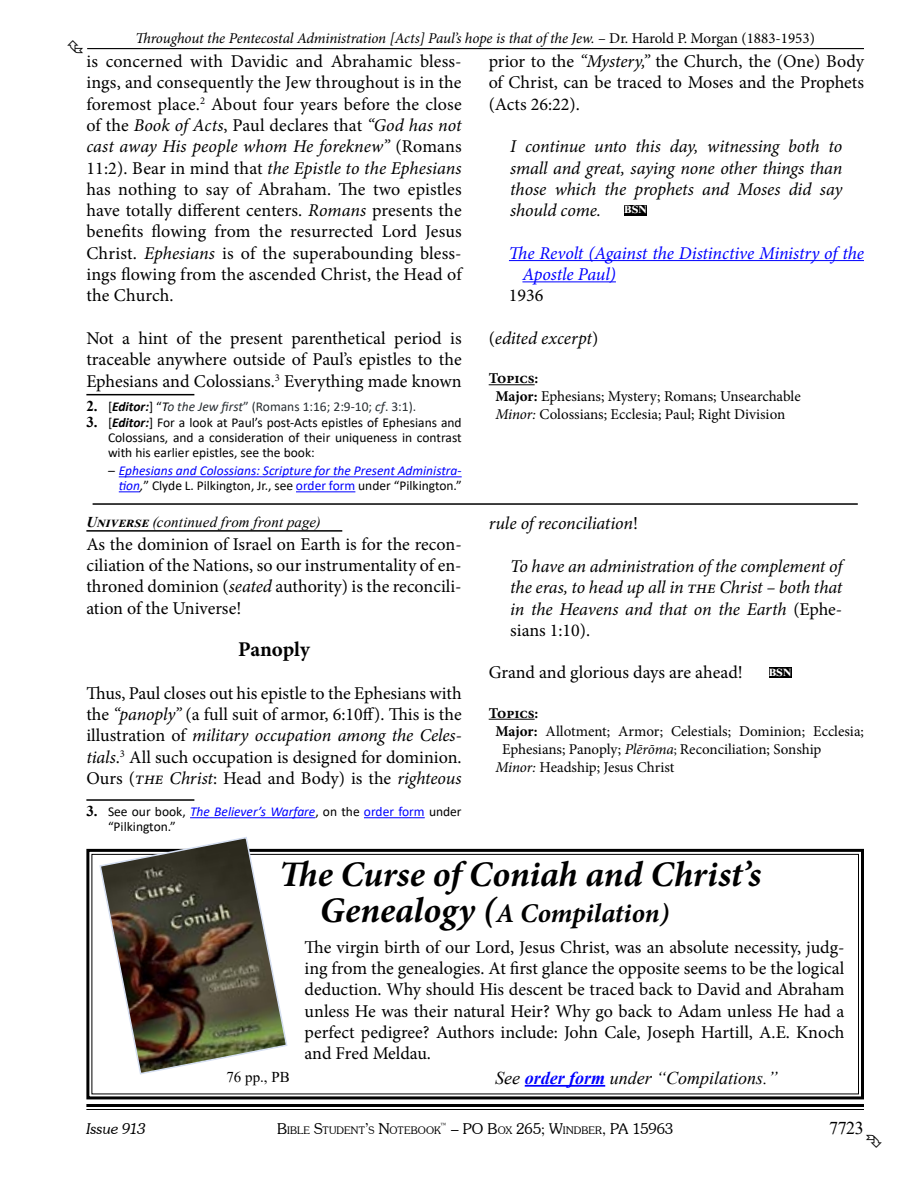
<style>
.page{position:relative;width:918px;height:1188px;background:#fff}
.page>*{position:absolute;margin:0;border:0;box-sizing:border-box;transform-origin:0 0}
.t1{font:italic 700 36px "Minion Pro";letter-spacing:-.005em;color:#000}
.t2{font:italic 700 27px "Minion Pro";color:#000}
.t3{font:700 21px "Minion Pro";letter-spacing:-.005em;color:#000}
.t4{font:18px/21.3px "Minion Pro";color:#000;text-align:justify}
.t5{font:italic 18px/21.3px "Minion Pro";letter-spacing:-.005em;color:#000;text-align:justify}
.t6{font:italic 18px/21.3px "Minion Pro";letter-spacing:-.01em;color:#00f}
.t7{font:italic 18px "Times New Roman";color:#000}
.t8{font:18px "Times New Roman";color:#000}
.t9{font:15px/18px "Minion Pro";color:#000}
.t10{font:italic 15px "Minion Pro";letter-spacing:-.015em;color:#000}
.t11{font:italic 15px "Times New Roman";letter-spacing:.005em;color:#000}
.t12{font:300 15px "Souvenir IT Cby BT";color:#000}
.t13{font:italic 300 15px "Souvenir IT Cby BT";color:#000}
.t14{font:15px "Times New Roman";color:#000}
.t15{font:700 15px "Minion Pro";letter-spacing:-.005em;color:#000}
.t16{font:700 15px "Times New Roman";color:#fff}
.t17{font:13.5px/15px "Calibri";color:#000;text-align:justify}
.t18{font:italic 13.5px/15px "Calibri";color:#00f;text-align:right}
.t19{font:13.5px "Calibri";color:#292f33}
.t20{font:300 10.5px "Souvenir IT Cby BT";letter-spacing:.015em;color:#000}
.t21{font:300 8.7px "Souvenir IT Cby BT";color:#000}
.s1{font-style:normal}
.s2{font-style:italic}
.s3{font-family:"Times New Roman";font-weight:700;font-size:15px;color:#000}
.s4{color:#000}
.s5{font-weight:700;font-style:italic;color:#000}
.s6{font-style:italic;color:#000}
.s7{font-family:"Times New Roman";font-weight:700;font-size:15px}
.s8{font-weight:700;font-style:italic}
.s9{font-style:normal;color:#000}
.s10{font-weight:700}
.s11{font-style:italic;color:#00f}
.s12{color:#00f}
.s13{font-size:13.5px}
.s14{font-size:36px}
.s15{font-weight:700;color:#00f}
.s16{font-size:15px}
.s17{font-size:10.5px}
</style>
<div class="page">
<hr style="left:86px;top:1104px;width:778px;height:3px;background:#000">
<hr style="left:86px;top:1109px;width:778px;height:1px;background:#000">
<hr style="left:93px;top:503px;width:765px;height:2px;background:#000">
<hr style="left:87px;top:48px;width:777px;height:1px;background:#000">
<hr style="left:86px;top:394px;width:108px;height:1px;background:#000">
<hr style="left:119px;top:476px;width:343px;height:1px;background:#00f">
<svg style="left:119px;top:491px;width:21px;height:1px"></svg>
<hr style="left:296px;top:491px;width:59px;height:1px;background:#00f">
<hr style="left:509px;top:260px;width:355px;height:1px;background:#00f">
<hr style="left:522px;top:281px;width:94px;height:1px;background:#00f">
<hr style="left:489px;top:384px;width:46px;height:1px;background:#000">
<div style="left:624px;top:205px;width:23px;height:10px;background:#000"></div>
<svg style="left:86px;top:848px;width:778px;height:252px"></svg>
<img style="left:98px;top:837px;width:190px;height:238px">
<hr style="left:525px;top:1085px;width:80px;height:2px;background:#00f">
<hr style="left:86px;top:799px;width:108px;height:2px;background:#000">
<hr style="left:190px;top:817px;width:125px;height:1px;background:#00f">
<hr style="left:364px;top:817px;width:61px;height:1px;background:#00f">
<hr style="left:489px;top:719px;width:46px;height:1px;background:#000">
<div style="left:769px;top:668px;width:22px;height:10px;background:#000"></div>
<hr style="left:86px;top:530px;width:256px;height:2px;background:#000">
<p class="t10" style="left:136px;top:28px;width:681px">Throughout the Pentecostal Administration [Acts] Paul’s hope is that of the Jew. <span class="s1">– Dr. Harold P. Morgan (1883-1953)</span></p>
<p class="t4" style="left:86px;top:51px;width:377px">is concerned with Davidic and Abrahamic bless&shy;ings, and consequently the Jew throughout is in the foremost place.<sup>2</sup> About four years before the close of the <span class="s2">Book of Acts</span>, Paul declares that <span class="s2">“God has not cast away His people whom He foreknew”</span> (Romans 11:2). Bear in mind that <span class="s2">the Epistle to the Ephesians </span>has nothing to say of Abraham. The two epistles have totally different centers. <span class="s2">Romans</span> presents the benefits flowing from the resurrected Lord Jesus Christ. <span class="s2">Ephesians</span> is of the superabounding bless&shy;ings flowing from the ascended Christ, the Head of the Church.</p>
<p class="t4" style="left:86px;top:328px;width:377px">Not a hint of the present parenthetical period is traceable anywhere outside of Paul’s epistles to the Ephesians and Colossians.<sup>3</sup> Everything made known</p>
<p class="t19" style="left:86px;top:397px;width:331px"><span class="s3">2.</span> <span class="s4">[</span><span class="s5">Editor:</span><span class="s4">] “</span><span class="s6">T</span><span class="s2">o the Jew first</span>” (Romans 1:16; 2:9-10; <span class="s2">cf</span>. 3:1).</p>
<p class="t17" style="left:108px;top:415px;width:355px;text-indent:-22px"><span class="s7">3.</span> [<span class="s8">Editor:</span>] For a look at Paul’s post-Acts epistles of Ephesians and Colossians, and a consideration of their uniqueness in contrast with his earlier epistles, see the book:</p>
<p class="t18" style="left:108px;top:463px;width:355px"><span class="s4">–</span> Ephesians and Colossians: Scripture for the Present Administra&shy;tion<span class="s4">,</span><span class="s9">” Clyde L. Pilkington, Jr., see</span> <span class="s1">order form</span> <span class="s9">under “Pilkington.”</span></p>
<p class="t4" style="left:489px;top:51px;width:377px">prior to the <span class="s2">“Mystery,”</span> the Church, the (One) Body of Christ, can be traced to Moses and the Prophets (Acts 26:22).</p>
<p class="t5" style="left:510px;top:136px;width:334px">I continue unto this day, witnessing both to small and great, saying none other things than those which the prophets and Moses did say should come.</p>
<p class="t6" style="left:522px;top:242px;width:343px;text-indent:-14px">The Revolt (Against the Distinctive Ministry of the<br>Apostle Paul)</p>
<p class="t4" style="left:509px;top:285px;width:36px">1936</p>
<p class="t5" style="left:489px;top:328px;width:111px"><span class="s1">(</span>edited excerpt<span class="s1">)</span></p>
<p class="t9" style="left:495px;top:370px;width:307px;text-indent:-7px"><span class="s10">Topics:<br>Major:</span> Ephesians; Mystery; Romans; Unsearchable<br><span class="s2">Minor:</span> Colossians; Ecclesia; Paul; Right Division</p>
<p class="t16" style="left:624px;top:197px;width:24px">bsn</p>
<p class="t11" style="left:86px;top:511px;width:236px"><span class="s10">Universe</span> (continued from front page)</p>
<p class="t4" style="left:86px;top:533px;width:377px">As the dominion of Israel on Earth is for the recon&shy;ciliation of the Nations, so our instrumentality of en&shy;throned dominion (<span class="s2">seated</span> authority) is the reconcili&shy;ation of the Universe!</p>
<p class="t3" style="left:238px;top:635px;width:73px">Panoply</p>
<p class="t4" style="left:86px;top:682px;width:377px">Thus, Paul closes out his epistle to the Ephesians with the <span class="s2">“panoply”</span> (a full suit of armor, 6:10ff). This is the illustration of <span class="s2">military occupation among the Celes&shy;tials</span>.<sup>3</sup> All such occupation is designed for dominion.<br>Ours (<span class="s2">the Christ</span>: Head and Body) is the <span class="s2">righteous</span></p>
<p class="t17" style="left:108px;top:804px;width:355px;text-indent:-22px"><span class="s7">3.</span> See our book, <span class="s11">The Believer’s Warfare</span>, on the <span class="s12">order form</span> under “Pilkington.”</p>
<p class="t5" style="left:489px;top:513px;width:151px">rule of reconciliation<span class="s1">!</span></p>
<p class="t5" style="left:510px;top:556px;width:334px">To have an administration of the complement of the eras, to head up all in the Christ – both that in the Heavens and that on the Earth <span class="s1">(Ephe&shy;sians 1:10).</span></p>
<p class="t4" style="left:489px;top:662px;width:256px">Grand and glorious days are ahead!</p>
<p class="t15" style="left:489px;top:702px;width:51px">Topics:</p>
<p class="t9" style="left:495px;top:722px;width:370px"><span class="s10">Major:</span> Allotment; Armor; Celestials; Dominion; Ecclesia;</p>
<p class="t9" style="left:502px;top:740px;width:321px">Ephesians; Panoply; <span class="s2">Plērōma</span><span class="s13">;</span> Reconciliation; Sonship</p>
<p class="t9" style="left:495px;top:758px;width:181px"><span class="s2">Minor:</span> Headship; Jesus Christ</p>
<p class="t16" style="left:769px;top:660px;width:24px">bsn</p>
<h1 class="t1" style="left:279px;top:849px;width:484px">The Curse of Coniah and Christ’s</h1>
<h2 class="t2" style="left:320px;top:894px;width:351px"><span class="s14">Genealogy (</span>A Compilation)</h2>
<p class="t4" style="left:305px;top:936px;width:542px">The virgin birth of our Lord, Jesus Christ, was an absolute necessity, judg&shy;ing from the genealogies. At first glance the opposite seems to be the logical deduction. Why should His descent be traced back to David and Abraham unless He was their natural Heir? Why go back to Adam unless He had a perfect pedigree? Authors include: John Cale, Joseph Hartill, A.E. Knoch and Fred Meldau.</p>
<p class="t14" style="left:226px;top:1067px;width:65px">76 pp., PB</p>
<p class="t7" style="left:495px;top:1065px;width:284px">See <span class="s15">order form</span> under “Compilations.”</p>
<p class="t20" style="left:277px;top:1124px;width:165px"><span class="s16">B</span>IBLE <span class="s16">S</span>TUDENT<span class="s16">’</span>S <span class="s16">N</span>OTEBOOK</p>
<p class="t8" style="left:829px;top:1115px;width:36px">7723</p>
<p class="t21" style="left:440px;top:1121px;width:9px">™</p>
<p class="t13" style="left:86px;top:1119px;width:61px">Issue 913</p>
<p class="t12" style="left:451px;top:1119px;width:224px">– PO B<span class="s17">OX</span> 265; W<span class="s17">INDBER</span>, PA 15963</p>
</div>
